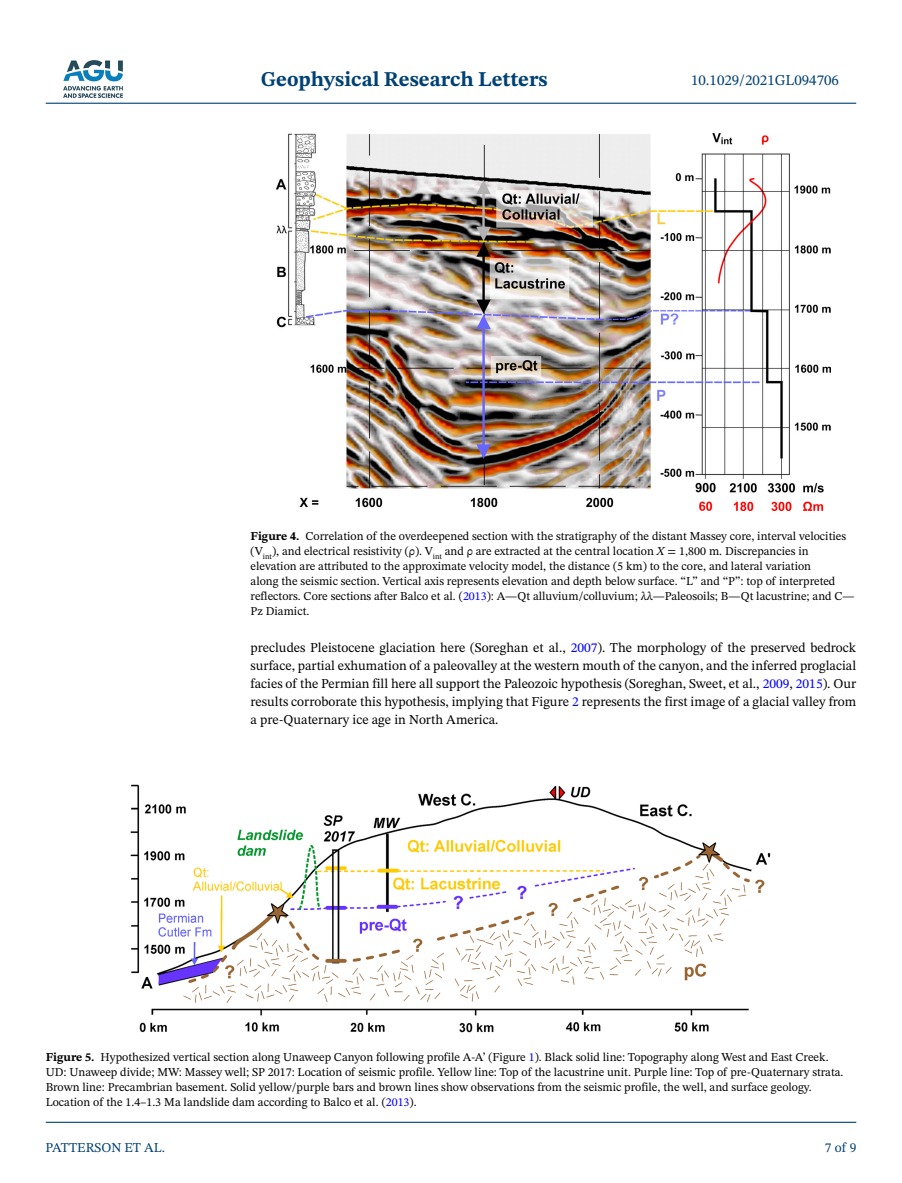
<style>
.page{position:relative;width:902px;height:1183px;background:#fff}
.page>*{position:absolute;margin:0;border:0;box-sizing:border-box;transform-origin:0 0}
.t1{font:700 21px "STIX Two Text";color:#004174}
.t2{font:15px "STIX Two Text";color:#004174}
.t3{font:13.5px/18px "STIX Two Text";color:#000;text-align:justify}
.t4{font:13.5px "STIX Two Text";color:#004174}
.t5{font:12px/15px "STIX Two Text";color:#000}
.s1{font-weight:700}
.s2{font-style:italic}
.s3{color:#00f}
</style>
<div class="page">
<img style="left:63px;top:60px;width:60px;height:38px">
<hr style="left:46px;top:103px;width:810px;height:1px;background:#004174">
<hr style="left:46px;top:1121px;width:810px;height:1px;background:#004174">
<img style="left:276px;top:134px;width:554px;height:376px">
<img style="left:130px;top:784px;width:640px;height:248px">
<h1 class="t1" style="left:261px;top:64px;width:288px">Geophysical Research Letters</h1>
<p class="t2" style="left:691px;top:69px;width:149px">10.1029/2021GL094706</p>
<p class="t5" style="left:250px;top:528px;width:605px"><span class="s1">Figure 4.</span> Correlation of the overdeepened section with the stratigraphy of the distant Massey core, interval velocities (V<sub>int</sub>), and electrical resistivity (ρ). V<sub>int</sub> and ρ are extracted at the central location <span class="s2">X</span> = 1,800 m. Discrepancies in elevation are attributed to the approximate velocity model, the distance (5 km) to the core, and lateral variation<br>along the seismic section. Vertical axis represents elevation and depth below surface. “L” and “P”: top of interpreted reflectors. Core sections after Balco et al. (<span class="s3">2013</span>): A—Qt alluvium/colluvium; λλ—Paleosoils; B—Qt lacustrine; and C— Pz Diamict.</p>
<p class="t3" style="left:250px;top:638px;width:607px">precludes Pleistocene glaciation here (Soreghan et al., <span class="s3">2007</span>). The morphology of the preserved bedrock surface, partial exhumation of a paleovalley at the western mouth of the canyon, and the inferred proglacial facies of the Permian fill here all support the Paleozoic hypothesis (Soreghan, Sweet, et al., <span class="s3">2009</span>, <span class="s3">2015</span>). Our results corroborate this hypothesis, implying that Figure <span class="s3">2</span> represents the first image of a glacial valley from a pre-Quaternary ice age in North America.</p>
<p class="t5" style="left:46px;top:1049px;width:799px"><span class="s1">Figure 5.</span> Hypothesized vertical section along Unaweep Canyon following profile A-A’ (Figure <span class="s3">1</span>). Black solid line: Topography along West and East Creek.<br>UD: Unaweep divide; MW: Massey well; SP 2017: Location of seismic profile. Yellow line: Top of the lacustrine unit. Purple line: Top of pre-Quaternary strata.<br>Brown line: Precambrian basement. Solid yellow/purple bars and brown lines show observations from the seismic profile, the well, and surface geology.<br>Location of the 1.4–1.3 Ma landslide dam according to Balco et al. (<span class="s3">2013</span>).</p>
<p class="t4" style="left:45px;top:1137px;width:121px">PATTERSON ET AL.</p>
<p class="t4" style="left:824px;top:1137px;width:33px">7 of 9</p>
</div>
